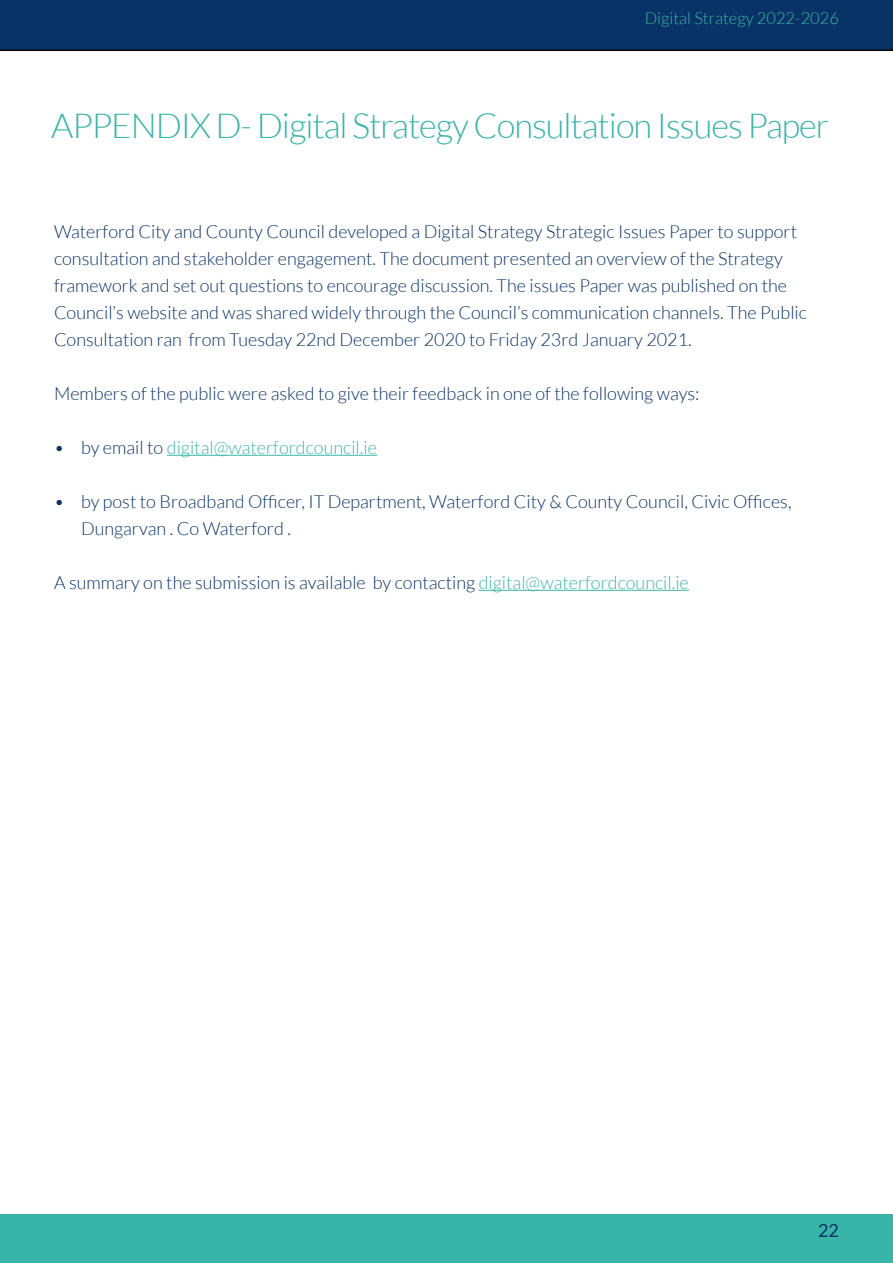
<style>
.page{position:relative;width:893px;height:1263px;background:#fff}
.page>*{position:absolute;margin:0;border:0;box-sizing:border-box;transform-origin:0 0}
.t1{font:300 34.5px "Lato";letter-spacing:-.03em;color:#39b4a8}
.t2{font:300 18px/27px "Lato";color:#093266}
.t3{font:300 18px "Lato";color:#39b4a8}
.t4{font:18px "Lato";color:#093266}
.t5{font:300 16.5px "Lato";color:#39b4a8}
.s1{color:#093266}
.s2{color:#39b4a8}
</style>
<div class="page">
<div style="left:0;top:0;width:893px;height:51px;background:#093266"></div>
<div style="left:0;top:1214px;width:893px;height:49px;background:#39b4a8"></div>
<hr style="left:167px;top:455px;width:210px;height:1px;background:#39b4a8">
<hr style="left:479px;top:590px;width:210px;height:1px;background:#39b4a8">
<p class="t5" style="left:645px;top:9px;width:196px">Digital Strategy 2022-2026</p>
<h1 class="t1" style="left:51px;top:107px;width:780px">APPENDIX D- Digital Strategy Consultation Issues Paper</h1>
<p class="t2" style="left:54px;top:218px;width:755px">Waterford City and County Council developed a Digital Strategy Strategic Issues Paper to support consultation and stakeholder engagement. The document presented an overview of the Strategy framework and set out questions to encourage discussion. The issues Paper was published on the Council’s website and was shared widely through the Council’s communication channels. The Public Consultation ran from Tuesday 22nd December 2020 to Friday 23rd January 2021.</p>
<p class="t2" style="left:54px;top:380px;width:647px">Members of the public were asked to give their feedback in one of the following ways:</p>
<p class="t3" style="left:54px;top:438px;width:324px"><span class="s1">• by email to</span> digital@waterfordcouncil.ie</p>
<p class="t2" style="left:81px;top:488px;width:712px;text-indent:-27px">• by post to Broadband Officer, IT Department, Waterford City &amp; County Council, Civic Offices,<br>Dungarvan . Co Waterford .</p>
<p class="t2" style="left:54px;top:569px;width:636px">A summary on the submission is available by contacting <span class="s2">digital@waterfordcouncil.ie</span></p>
<p class="t4" style="left:818px;top:1220px;width:22px">22</p>
</div>
